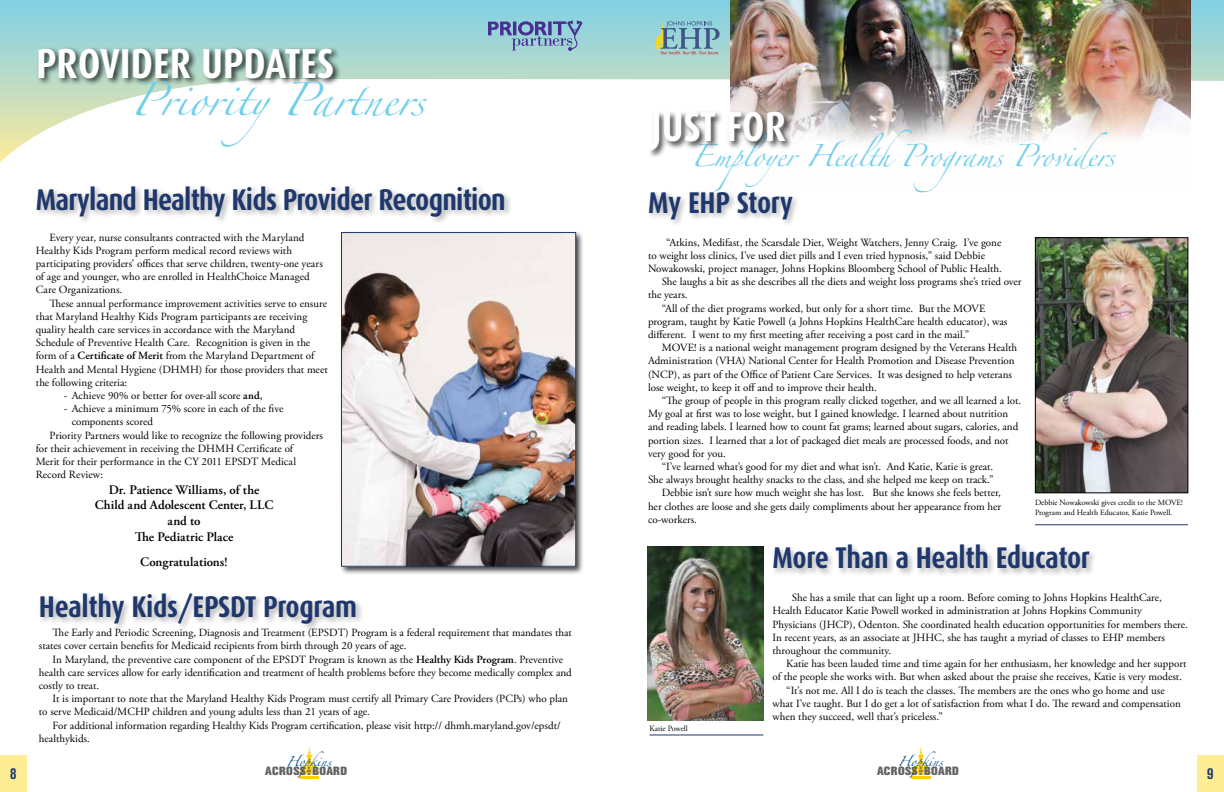
<style>
.page{position:relative;width:1224px;height:792px;background:#fff}
.page>*{position:absolute;margin:0;border:0;box-sizing:border-box;transform-origin:0 0}
.t1{font:700 42px "Dax Condensed";color:#fff}
.t2{font:700 30px "Dax Condensed";letter-spacing:-.025em;color:#1e376c}
.t3{font:30px "Zapfino";color:#71cfeb}
.t4{font:20px "Zapfino";letter-spacing:-.01em;color:#71cfeb}
.t5{font:700 condensed 16px "Akzidenz Grotesk BE";color:#1e376c}
.t6{font:600 13px/15.6px "Adobe Garamond Pro";color:#000;text-align:center}
.t7{font:800 11.9px "Akzidenz Grotesk BE";letter-spacing:.04em;color:#636466}
.t8{font:11px/13.2px "Adobe Garamond Pro";color:#000}
.t9{font:9.2px "Zapfino";color:#004b8d}
.t10{font:8px/9.6px "Adobe Garamond Pro";color:#000}
.t11{font:800 3.1px/3.1px "Akzidenz Grotesk BE";color:#636466;text-align:justify;scale:2.07 1}
.s1{font-weight:600}
</style>
<div class="page">
<div style="left:0;top:755px;width:27px;height:37px;background:#ffed96"></div>
<div style="left:1197px;top:755px;width:27px;height:37px;background:#ffed96"></div>
<svg style="left:300px;top:748px;width:19px;height:30px"></svg>
<hr style="left:911px;top:776px;width:20px;height:2px;background:#ffcf01">
<svg style="left:912px;top:748px;width:18px;height:27px"></svg>
<svg style="left:0;top:0;width:1224px;height:163px"></svg>
<img style="left:730px;top:0;width:461px;height:163px">
<svg style="left:655px;top:19px;width:65px;height:36px;background:#8bb4b8"></svg>
<div style="left:648px;top:110px;width:146px;height:49px;background:#000;opacity:.75"></div>
<div style="left:36px;top:46px;width:305px;height:41px;background:#000;opacity:.75"></div>
<svg style="left:488px;top:21px;width:95px;height:30px;background:#81a0c1"></svg>
<div style="left:647px;top:190px;width:153px;height:38px;background:#000;opacity:.3"></div>
<img style="left:1037px;top:240px;width:149px;height:251px">
<div style="left:1035px;top:238px;width:153px;height:255px;border:1px solid #000"></div>
<hr style="left:1035px;top:524px;width:153px;height:1px;background:#1e376c">
<div style="left:772px;top:543px;width:326px;height:34px;background:#000;opacity:.3"></div>
<img style="left:648px;top:547px;width:115px;height:174px">
<hr style="left:649px;top:734px;width:114px;height:1px;background:#1e376c">
<div style="left:35px;top:184px;width:478px;height:41px;background:#000;opacity:.3"></div>
<div style="left:339px;top:230px;width:245px;height:345px;background:#000;opacity:.75"></div>
<img style="left:343px;top:234px;width:231px;height:330px">
<div style="left:341px;top:232px;width:235px;height:334px;border:1px solid #1e376c"></div>
<div style="left:39px;top:591px;width:325px;height:41px;background:#000;opacity:.3"></div>
<h1 class="t1" style="left:36px;top:40px;width:41px">Provider</h1>
<h1 class="t1" style="left:201px;top:40px;width:41px">Updates</h1>
<h2 class="t3" style="left:130px;top:87px;width:296px">PriorityPartners</h2>
<h2 class="t2" style="left:36px;top:183px;width:472px">Maryland Healthy Kids Provider Recognition</h2>
<p class="t8" style="left:36px;top:231px;width:289px;text-indent:14px">Every year, nurse consultants contracted with the Maryland Healthy Kids Program perform medical record reviews with participating providers' offices that serve children, twenty-one years of age and younger, who are enrolled in HealthChoice Managed Care Organizations.</p>
<p class="t8" style="left:36px;top:297px;width:294px;text-indent:14px">These annual performance improvement activities serve to ensure that Maryland Healthy Kids Program participants are receiving quality health care services in accordance with the Maryland Schedule of Preventive Health Care. Recognition is given in the form of a <span class="s1">Certificate of Merit</span> from the Maryland Department of Health and Mental Hygiene (DHMH) for those providers that meet the following criteria:</p>
<p class="t8" style="left:64px;top:389px;width:200px">- Achieve 90% or better for over-all score <span class="s1">and,</span></p>
<p class="t8" style="left:64px;top:402px;width:221px">- Achieve a minimum 75% score in each of the five</p>
<p class="t8" style="left:72px;top:416px;width:83px">components scored</p>
<p class="t8" style="left:49px;top:429px;width:275px">Priority Partners would like to recognize the following providers</p>
<p class="t8" style="left:36px;top:442px;width:259px">for their achievement in receiving the DHMH Certificate of</p>
<p class="t8" style="left:36px;top:455px;width:262px">Merit for their performance in the CY 2011 EPSDT Medical</p>
<p class="t8" style="left:36px;top:468px;width:69px">Record Review:</p>
<p class="t6" style="left:95px;top:482px;width:180px">Dr. Patience Williams, of the<br>Child and Adolescent Center, LLC and to<br>The Pediatric Place</p>
<p class="t6" style="left:140px;top:554px;width:89px">Congratulations!</p>
<h2 class="t2" style="left:39px;top:590px;width:320px">Healthy Kids/EPSDT Program</h2>
<p class="t8" style="left:39px;top:627px;width:535px;text-indent:14px">The Early and Periodic Screening, Diagnosis and Treatment (EPSDT) Program is a federal requirement that mandates that states cover certain benefits for Medicaid recipients from birth through 20 years of age.</p>
<p class="t8" style="left:39px;top:653px;width:534px;text-indent:14px">In Maryland, the preventive care component of the EPSDT Program is known as the <span class="s1">Healthy Kids Program</span>. Preventive health care services allow for early identification and treatment of health problems before they become medically complex and costly to treat.</p>
<p class="t8" style="left:39px;top:693px;width:531px;text-indent:14px">It is important to note that the Maryland Healthy Kids Program must certify all Primary Care Providers (PCPs) who plan to serve Medicaid/MCHP children and young adults less than 21 years of age.</p>
<p class="t8" style="left:39px;top:719px;width:523px;text-indent:14px">For additional information regarding Healthy Kids Program certification, please visit http:// dhmh.maryland.gov/epsdt/ healthykids.</p>
<h1 class="t1" style="left:651px;top:104px;width:137px">JUST FOR</h1>
<h3 class="t4" style="left:691px;top:147px;width:426px">Employer HealthPrograms Providers</h3>
<h2 class="t2" style="left:648px;top:186px;width:146px">My EHP Story</h2>
<p class="t8" style="left:666px;top:236px;width:337px">“Atkins, Medifast, the Scarsdale Diet, Weight Watchers, Jenny Craig. I’ve gone</p>
<p class="t8" style="left:648px;top:249px;width:339px">to weight loss clinics, I’ve used diet pills and I even tried hypnosis,” said Debbie</p>
<p class="t8" style="left:648px;top:262px;width:355px">Nowakowski, project manager, Johns Hopkins Bloomberg School of Public Health.</p>
<p class="t8" style="left:662px;top:275px;width:361px">She laughs a bit as she describes all the diets and weight loss programs she’s tried over</p>
<p class="t8" style="left:648px;top:289px;width:41px">the years.</p>
<p class="t8" style="left:662px;top:302px;width:325px">“All of the diet programs worked, but only for a short time. But the MOVE</p>
<p class="t8" style="left:648px;top:315px;width:361px">program, taught by Katie Powell (a Johns Hopkins HealthCare health educator), was</p>
<p class="t8" style="left:648px;top:328px;width:323px">different. I went to my first meeting after receiving a post card in the mail.”</p>
<p class="t8" style="left:662px;top:341px;width:357px">MOVE! is a national weight management program designed by the Veterans Health</p>
<p class="t8" style="left:648px;top:355px;width:368px">Administration (VHA) National Center for Health Promotion and Disease Prevention</p>
<p class="t8" style="left:648px;top:368px;width:366px">(NCP), as part of the Office of Patient Care Services. It was designed to help veterans</p>
<p class="t8" style="left:648px;top:381px;width:230px">lose weight, to keep it off and to improve their health.</p>
<p class="t8" style="left:662px;top:394px;width:361px">“The group of people in this program really clicked together, and we all learned a lot.</p>
<p class="t8" style="left:648px;top:407px;width:362px">My goal at first was to lose weight, but I gained knowledge. I learned about nutrition</p>
<p class="t8" style="left:648px;top:421px;width:372px">and reading labels. I learned how to count fat grams; learned about sugars, calories, and</p>
<p class="t8" style="left:648px;top:434px;width:362px">portion sizes. I learned that a lot of packaged diet meals are processed foods, and not</p>
<p class="t8" style="left:648px;top:447px;width:79px">very good for you.</p>
<p class="t8" style="left:662px;top:460px;width:333px">“I’ve learned what’s good for my diet and what isn’t. And Katie, Katie is great.</p>
<p class="t8" style="left:648px;top:473px;width:347px">She always brought healthy snacks to the class, and she helped me keep on track.”</p>
<p class="t8" style="left:662px;top:487px;width:341px">Debbie isn’t sure how much weight she has lost. But she knows she feels better,</p>
<p class="t8" style="left:648px;top:500px;width:355px">her clothes are loose and she gets daily compliments about her appearance from her</p>
<p class="t8" style="left:648px;top:513px;width:51px">co-workers.</p>
<p class="t10" style="left:1035px;top:498px;width:150px">Debbie Nowakowski gives credit to the MOVE!<br>Program and Health Educator, Katie Powell.</p>
<p class="t10" style="left:649px;top:724px;width:40px">Katie Powell</p>
<h2 class="t2" style="left:772px;top:541px;width:319px">More Than a Health Educator</h2>
<p class="t8" style="left:772px;top:591px;width:417px;text-indent:19px">She has a smile that can light up a room. Before coming to Johns Hopkins HealthCare, Health Educator Katie Powell worked in administration at Johns Hopkins Community Physicians (JHCP), Odenton. She coordinated health education opportunities for members there.<br>In recent years, as an associate at JHHC, she has taught a myriad of classes to EHP members throughout the community.</p>
<p class="t8" style="left:786px;top:657px;width:402px">Katie has been lauded time and time again for her enthusiasm, her knowledge and her support</p>
<p class="t8" style="left:773px;top:671px;width:411px">of the people she works with. But when asked about the praise she receives, Katie is very modest.</p>
<p class="t8" style="left:786px;top:684px;width:380px">“It’s not me. All I do is teach the classes. The members are the ones who go home and use</p>
<p class="t8" style="left:773px;top:697px;width:410px">what I’ve taught. But I do get a lot of satisfaction from what I do. The reward and compensation</p>
<p class="t8" style="left:773px;top:710px;width:172px">when they succeed, well that’s priceless.”</p>
<p class="t9" style="left:286px;top:756px;width:47px">Hopki n s</p>
<p class="t9" style="left:898px;top:756px;width:47px">Hopki n s</p>
<p class="t7" style="left:265px;top:764px;width:83px">ACROSS BOARD</p>
<p class="t7" style="left:877px;top:764px;width:83px">ACROSS BOARD</p>
<p class="t11" style="left:307px;top:766px;width:3px">T H E</p>
<p class="t11" style="left:919px;top:766px;width:3px">T H E</p>
<h3 class="t5" style="left:10px;top:764px;width:8px">8</h3>
<h3 class="t5" style="left:1207px;top:764px;width:8px">9</h3>
</div>
